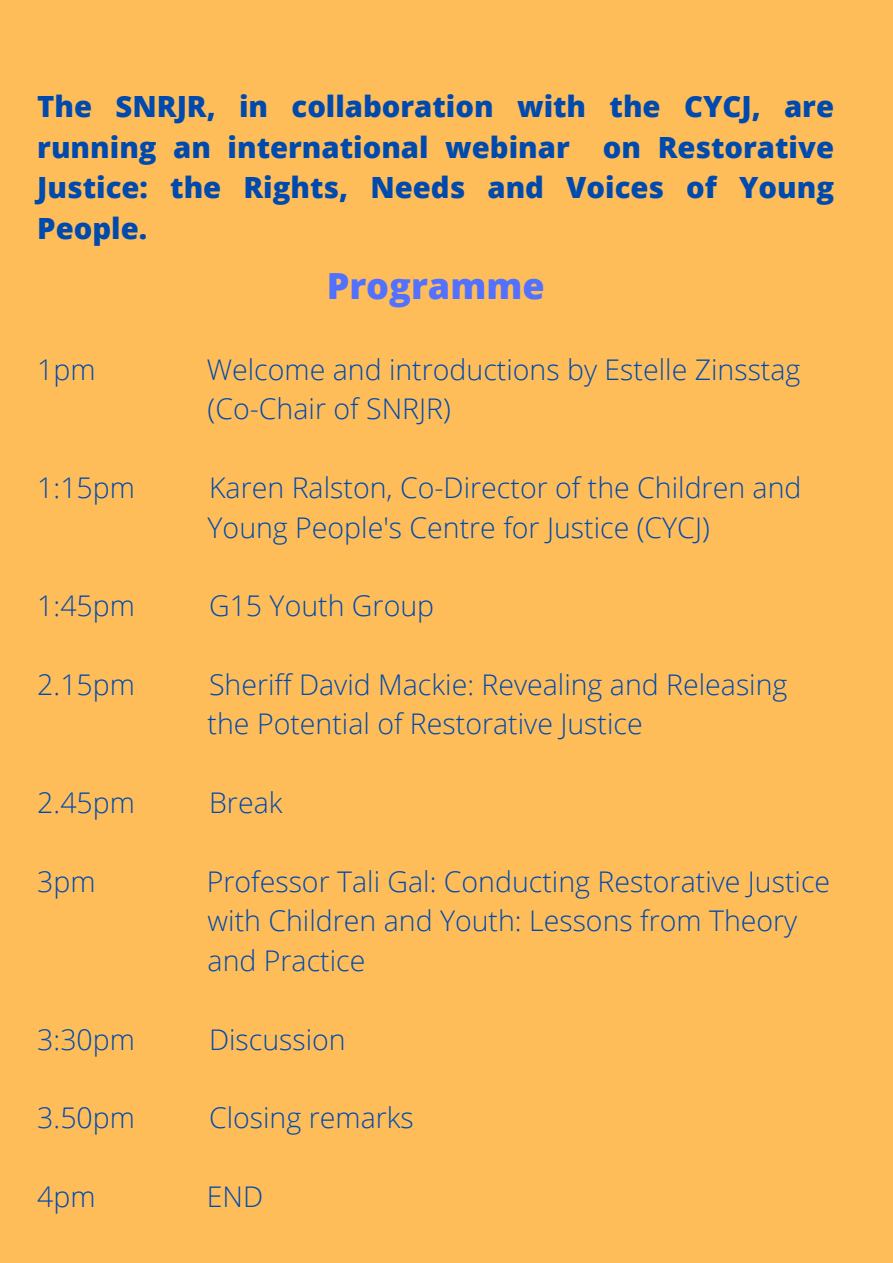
<style>
.page{position:relative;width:893px;height:1263px;background:#ffbd59}
.page>*{position:absolute;margin:0;border:0;box-sizing:border-box;transform-origin:0 0}
.t1{font:800 36px "Open Sans";color:#5271ff}
.t2{font:800 29.25px/40.5px "Open Sans";color:#004aad;text-align:justify}
.t3{font:300 28.5px "Open Sans";color:#004aad}
</style>
<div class="page">
<p class="t2" style="left:37px;top:86px;width:798px">The SNRJR, in collaboration with the CYCJ, are running an international webinar on Restorative Justice: the Rights, Needs and Voices of Young People.</p>
<p class="t1" style="left:327px;top:261px;width:219px">Programme</p>
<p class="t3" style="left:37px;top:350px;width:60px">1pm</p>
<p class="t3" style="left:207px;top:350px;width:595px">Welcome and introductions by Estelle Zinsstag</p>
<p class="t3" style="left:208px;top:389px;width:245px">(Co-Chair of SNRJR)</p>
<p class="t3" style="left:37px;top:468px;width:99px">1:15pm</p>
<p class="t3" style="left:209px;top:468px;width:594px">Karen Ralston, Co-Director of the Children and</p>
<p class="t3" style="left:208px;top:507px;width:504px">Young People's Centre for Justice (CYCJ)</p>
<p class="t3" style="left:37px;top:586px;width:99px">1:45pm</p>
<p class="t3" style="left:209px;top:586px;width:226px">G15 Youth Group</p>
<p class="t3" style="left:37px;top:665px;width:99px">2.15pm</p>
<p class="t3" style="left:209px;top:665px;width:580px">Sheriff David Mackie: Revealing and Releasing</p>
<p class="t3" style="left:208px;top:704px;width:436px">the Potential of Restorative Justice</p>
<p class="t3" style="left:37px;top:783px;width:99px">2.45pm</p>
<p class="t3" style="left:209px;top:783px;width:75px">Break</p>
<p class="t3" style="left:37px;top:861px;width:60px">3pm</p>
<p class="t3" style="left:207px;top:861px;width:625px">Professor Tali Gal: Conducting Restorative Justice</p>
<p class="t3" style="left:208px;top:901px;width:591px">with Children and Youth: Lessons from Theory</p>
<p class="t3" style="left:208px;top:940px;width:159px">and Practice</p>
<p class="t3" style="left:37px;top:1019px;width:99px">3:30pm</p>
<p class="t3" style="left:209px;top:1019px;width:138px">Discussion</p>
<p class="t3" style="left:37px;top:1098px;width:99px">3.50pm</p>
<p class="t3" style="left:209px;top:1098px;width:206px">Closing remarks</p>
<p class="t3" style="left:37px;top:1176px;width:60px">4pm</p>
<p class="t3" style="left:207px;top:1176px;width:58px">END</p>
</div>
